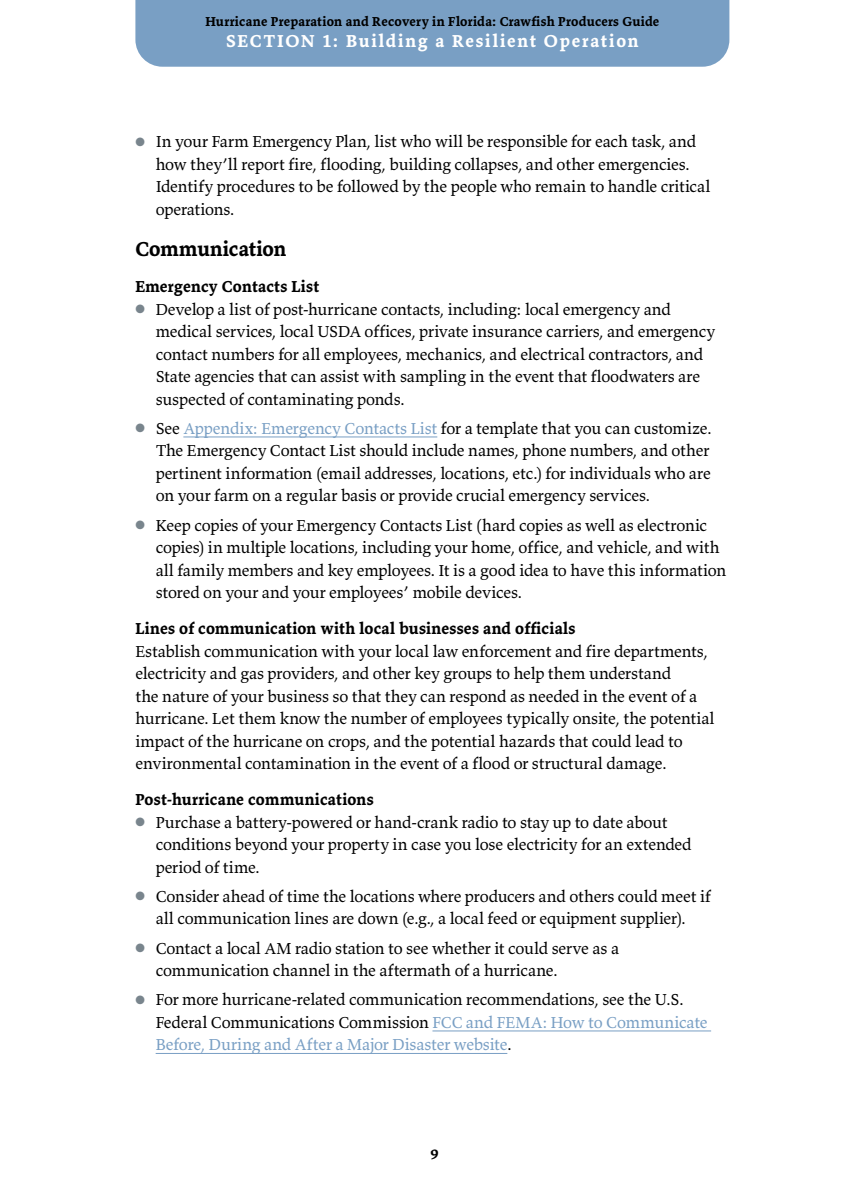
<style>
.page{position:relative;width:864px;height:1188px;background:#fff}
.page>*{position:absolute;margin:0;border:0;box-sizing:border-box;transform-origin:0 0}
.t1{font:700 21px "Valkyrie T3";color:#000}
.t2{font:700 18px "Valkyrie T3";letter-spacing:.095em;color:#fff}
.t3{font:16.5px/22.5px "Valkyrie T3";letter-spacing:-.01em;color:#000}
.t4{font:700 16.5px "Valkyrie T3";letter-spacing:.015em;color:#000}
.t5{font:700 15px "Valkyrie T3";color:#000}
.t6{font:700 13.5px "Valkyrie T3";letter-spacing:.02em;color:#000}
.s1{color:#79858d}
.s2{color:#799fc4}
</style>
<div class="page">
<div style="left:135px;top:0;width:594px;height:67px;background:#799fc4"></div>
<hr style="left:183px;top:437px;width:254px;height:1px;background:#799fc4">
<hr style="left:432px;top:1031px;width:279px;height:1px;background:#799fc4">
<hr style="left:156px;top:1053px;width:351px;height:1px;background:#799fc4">
<p class="t6" style="left:205px;top:13px;width:455px">Hurricane Preparation and Recovery in Florida: Crawfish Producers Guide</p>
<p class="t2" style="left:226px;top:29px;width:414px">SECTION 1: Building a Resilient Operation</p>
<p class="t3" style="left:156px;top:130px;width:556px;text-indent:-20px"><span class="s1">●</span> In your Farm Emergency Plan, list who will be responsible for each task, and how they’ll report fire, flooding, building collapses, and other emergencies.<br>Identify procedures to be followed by the people who remain to handle critical operations.</p>
<p class="t1" style="left:135px;top:236px;width:153px">Communication</p>
<p class="t4" style="left:135px;top:276px;width:185px">Emergency Contacts List</p>
<p class="t3" style="left:156px;top:297px;width:561px;text-indent:-20px"><span class="s1">●</span> Develop a list of post-hurricane contacts, including: local emergency and medical services, local USDA offices, private insurance carriers, and emergency contact numbers for all employees, mechanics, and electrical contractors, and State agencies that can assist with sampling in the event that floodwaters are suspected of contaminating ponds.</p>
<p class="t3" style="left:156px;top:417px;width:558px;text-indent:-20px"><span class="s1">●</span> See <span class="s2">Appendix: Emergency Contacts List</span> for a template that you can customize.<br>The Emergency Contact List should include names, phone numbers, and other pertinent information (email addresses, locations, etc.) for individuals who are on your farm on a regular basis or provide crucial emergency services.</p>
<p class="t3" style="left:156px;top:513px;width:572px;text-indent:-20px"><span class="s1">●</span> Keep copies of your Emergency Contacts List (hard copies as well as electronic copies) in multiple locations, including your home, office, and vehicle, and with all family members and key employees. It is a good idea to have this information stored on your and your employees’ mobile devices.</p>
<p class="t4" style="left:135px;top:618px;width:442px">Lines of communication with local businesses and officials</p>
<p class="t3" style="left:135px;top:639px;width:581px">Establish communication with your local law enforcement and fire departments, electricity and gas providers, and other key groups to help them understand<br>the nature of your business so that they can respond as needed in the event of a hurricane. Let them know the number of employees typically onsite, the potential impact of the hurricane on crops, and the potential hazards that could lead to environmental contamination in the event of a flood or structural damage.</p>
<p class="t4" style="left:135px;top:789px;width:240px">Post-hurricane communications</p>
<p class="t3" style="left:156px;top:810px;width:538px;text-indent:-20px"><span class="s1">●</span> Purchase a battery-powered or hand-crank radio to stay up to date about conditions beyond your property in case you lose electricity for an extended period of time.</p>
<p class="t3" style="left:135px;top:885px;width:577px;text-align:center"><span class="s1">●</span> Consider ahead of time the locations where producers and others could meet if all communication lines are down (e.g., a local feed or equipment supplier).</p>
<p class="t3" style="left:156px;top:936px;width:465px;text-indent:-20px"><span class="s1">●</span> Contact a local AM radio station to see whether it could serve as a communication channel in the aftermath of a hurricane.</p>
<p class="t3" style="left:156px;top:988px;width:554px;text-indent:-20px"><span class="s1">●</span> For more hurricane-related communication recommendations, see the U.S.<br>Federal Communications Commission <span class="s2">FCC and FEMA: How to Communicate<br>Before, During and After a Major Disaster website</span>.</p>
<p class="t5" style="left:431px;top:1144px;width:10px">9</p>
</div>
